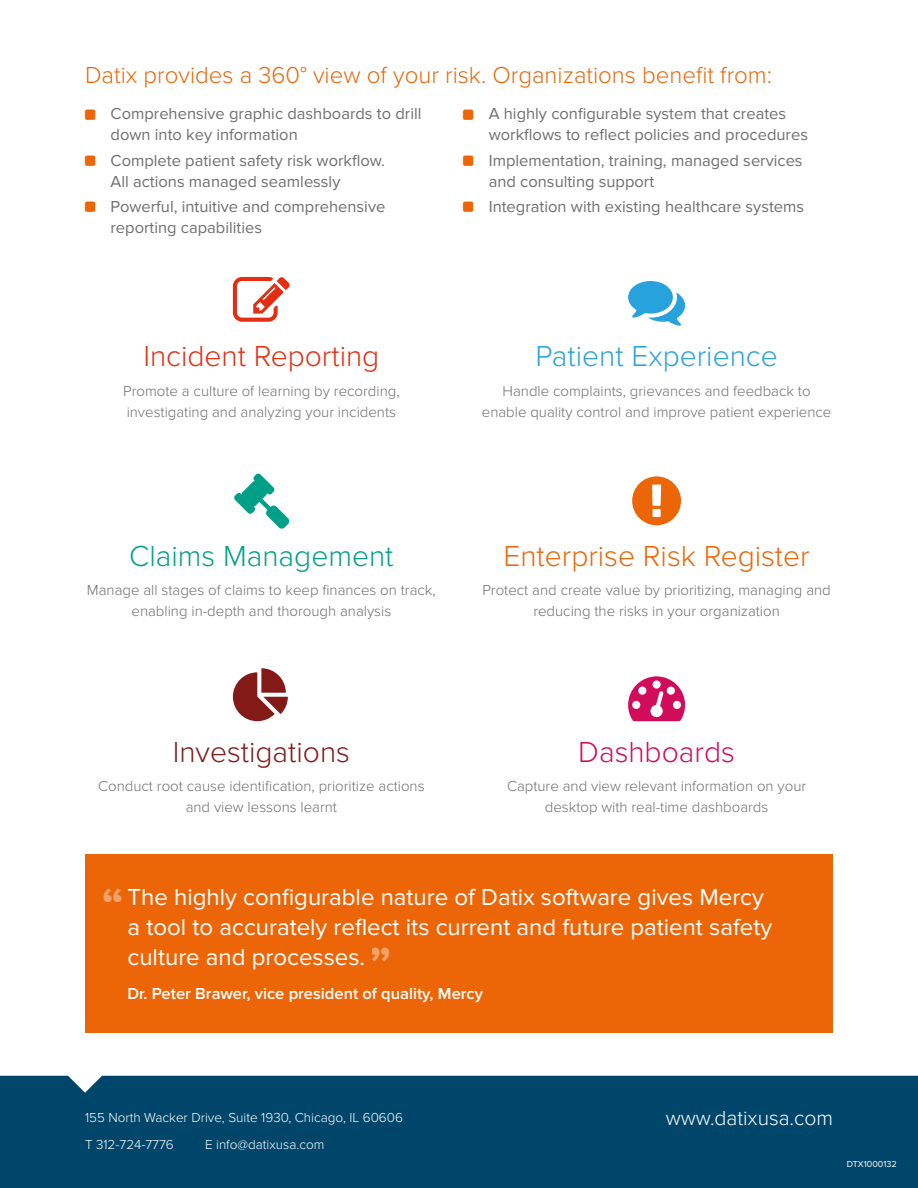
<style>
.page{position:relative;width:918px;height:1188px;background:#fff}
.page>*{position:absolute;margin:0;border:0;box-sizing:border-box;transform-origin:0 0}
.t1{font:700 48px "Proxima Nova";color:#fff}
.t2{font:300 30px "Proxima Nova";color:#ec6608}
.t3{font:300 30px "Proxima Nova";color:#e52d12}
.t4{font:300 30px "Proxima Nova";color:#28a2dc}
.t5{font:300 30px "Proxima Nova";color:#00a088}
.t6{font:300 30px "Proxima Nova";color:#831a18}
.t7{font:300 30px "Proxima Nova";color:#d10c5a}
.t8{font:24px/30px "Proxima Nova";color:#fff}
.t9{font:300 24px "Proxima Nova";color:#ec6608}
.t10{font:300 21px "Proxima Nova";color:#fff}
.t11{font:16.5px/21px "Proxima Nova";color:#706f6f}
.t12{font:600 16.5px "Proxima Nova";color:#fff}
.t13{font:300 15px/21px "Proxima Nova";color:#706f6f;text-align:center}
.t14{font:300 13.5px/26.5px "Proxima Nova";color:#fff}
.t15{font:9px "Proxima Nova";color:#fff}
</style>
<div class="page">
<div style="left:0;top:1076px;width:918px;height:112px;background:#00466a"></div>
<div style="left:85px;top:855px;width:748px;height:178px;background:#ec6608"></div>
<h3 class="t9" style="left:85px;top:61px;width:689px">Datix provides a 360° view of your risk. Organizations benefit from:</h3>
<p class="t11" style="left:111px;top:104px;width:312px">Comprehensive graphic dashboards to drill down into key information</p>
<p class="t11" style="left:111px;top:150px;width:276px">Complete patient safety risk workflow.<br>All actions managed seamlessly</p>
<p class="t11" style="left:111px;top:196px;width:276px">Powerful, intuitive and comprehensive reporting capabilities</p>
<p class="t11" style="left:489px;top:104px;width:321px">A highly configurable system that creates workflows to reflect policies and procedures</p>
<p class="t11" style="left:489px;top:150px;width:315px">Implementation, training, managed services and consulting support</p>
<p class="t11" style="left:489px;top:196px;width:317px">Integration with existing healthcare systems</p>
<h2 class="t3" style="left:143px;top:339px;width:238px">Incident Reporting</h2>
<p class="t13" style="left:123px;top:380px;width:278px;text-align:left">Promote a culture of learning by recording, investigating and analyzing your incidents</p>
<h2 class="t4" style="left:535px;top:339px;width:244px">Patient Experience</h2>
<p class="t13" style="left:482px;top:380px;width:351px">Handle complaints, grievances and feedback to enable quality control and improve patient experience</p>
<h2 class="t5" style="left:129px;top:538px;width:266px">Claims Management</h2>
<p class="t13" style="left:87px;top:580px;width:350px">Manage all stages of claims to keep finances on track, enabling in-depth and thorough analysis</p>
<h2 class="t2" style="left:503px;top:538px;width:308px">Enterprise Risk Register</h2>
<p class="t13" style="left:482px;top:580px;width:350px">Protect and create value by prioritizing, managing and reducing the risks in your organization</p>
<h2 class="t6" style="left:173px;top:734px;width:179px">Investigations</h2>
<p class="t13" style="left:98px;top:776px;width:328px">Conduct root cause identification, prioritize actions and view lessons learnt</p>
<h2 class="t7" style="left:578px;top:734px;width:158px">Dashboards</h2>
<p class="t13" style="left:507px;top:776px;width:301px">Capture and view relevant information on your desktop with real-time dashboards</p>
<h1 class="t1" style="left:101px;top:877px;width:24px">“</h1>
<h3 class="t8" style="left:128px;top:882px;width:646px">The highly configurable nature of Datix software gives Mercy a tool to accurately reflect its current and future patient safety culture and processes.</h3>
<p class="t12" style="left:128px;top:984px;width:357px">Dr. Peter Brawer, vice president of quality, Mercy</p>
<h1 class="t1" style="left:370px;top:937px;width:24px">”</h1>
<p class="t14" style="left:85px;top:1105px;width:319px">155 North Wacker Drive, Suite 1930, Chicago, IL 60606<br>T 312-724-7776</p>
<p class="t14" style="left:205px;top:1131px;width:121px">E info@datixusa.com</p>
<h3 class="t10" style="left:666px;top:1106px;width:169px">www.datixusa.com</h3>
<p class="t15" style="left:847px;top:1159px;width:51px">DTX1000132</p>
</div>
